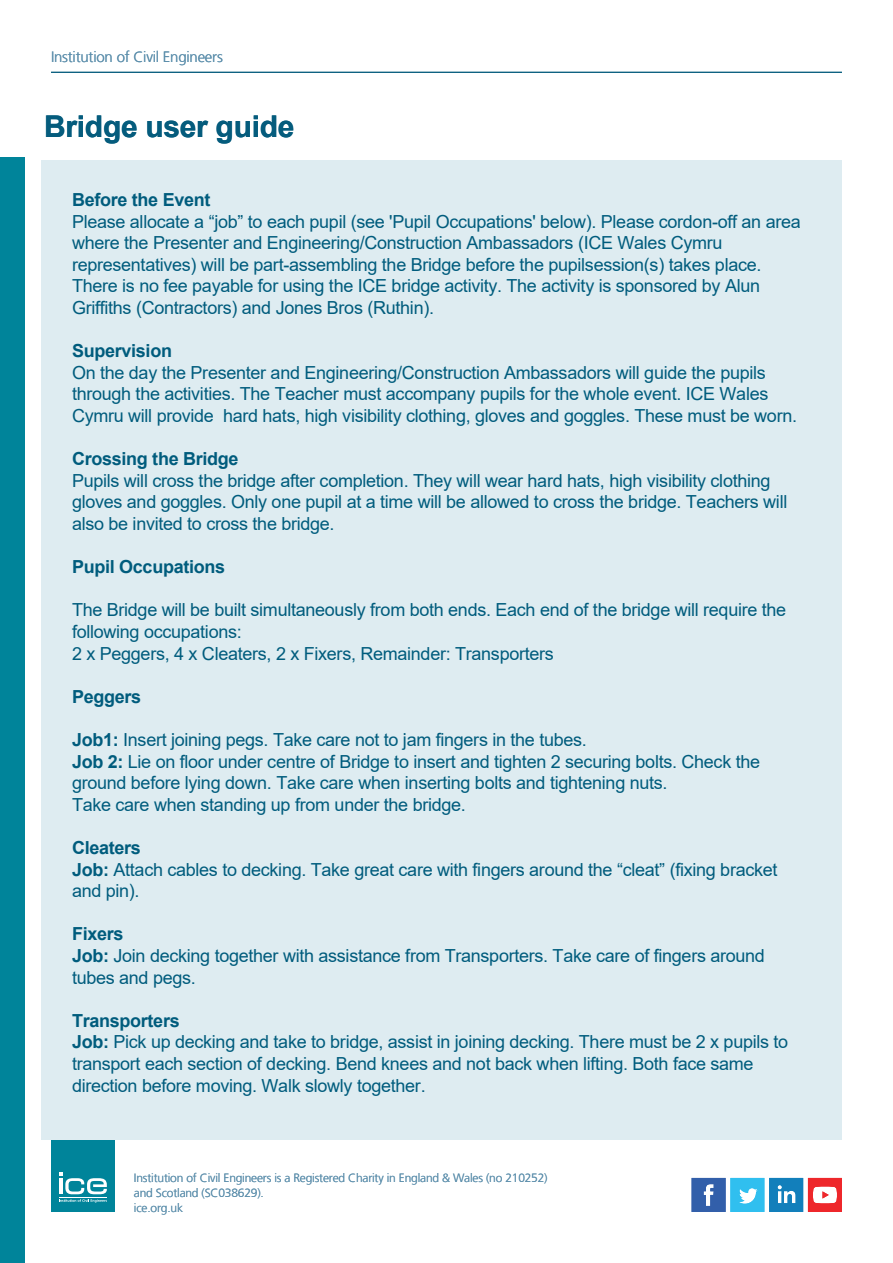
<style>
.page{position:relative;width:893px;height:1263px;background:#fff}
.page>*{position:absolute;margin:0;border:0;box-sizing:border-box;transform-origin:0 0}
.t1{font:700 30px "Arial";letter-spacing:-.01em;color:#055c7d}
.t2{font:18px/21.6px "Arial";letter-spacing:-.015em;color:#005c7d}
.t3{font:700 18px "Arial";letter-spacing:-.015em;color:#005c7d}
.t4{font:300 15px "Frutiger";letter-spacing:-.015em;color:#5d8fac}
.t5{font:300 12px/15px "Frutiger";letter-spacing:-.015em;color:#5d8fac}
.s1{font-weight:700}
</style>
<div class="page">
<div style="left:0;top:157px;width:25px;height:1106px;background:#00849a"></div>
<hr style="left:51px;top:72px;width:791px;height:1px;background:#055c7d">
<div style="left:42px;top:160px;width:800px;height:980px;background:#deecf1"></div>
<svg style="left:692px;top:1178px;width:150px;height:34px"></svg>
<div style="left:51px;top:1141px;width:64px;height:71px;background:#00849a"></div>
<svg style="left:59px;top:1172px;width:48px;height:30px"></svg>
<hr style="left:59px;top:1197px;width:48px;height:1px;background:#fff">
<hr style="left:59px;top:1178px;width:3px;height:16px;background:#fff">
<p class="t4" style="left:51px;top:49px;width:173px">Institution of Civil Engineers</p>
<h1 class="t1" style="left:44px;top:105px;width:252px">Bridge user guide</h1>
<p class="t3" style="left:72px;top:187px;width:140px">Before the Event</p>
<p class="t2" style="left:72px;top:210px;width:730px">Please allocate a “job” to each pupil (see 'Pupil Occupations' below). Please cordon-off an area where the Presenter and Engineering/Construction Ambassadors (ICE Wales Cymru representatives) will be part-assembling the Bridge before the pupilsession(s) takes place.<br>There is no fee payable for using the ICE bridge activity. The activity is sponsored by Alun Griffiths (Contractors) and Jones Bros (Ruthin).</p>
<p class="t3" style="left:72px;top:338px;width:102px">Supervision</p>
<p class="t2" style="left:72px;top:361px;width:727px">On the day the Presenter and Engineering/Construction Ambassadors will guide the pupils through the activities. The Teacher must accompany pupils for the whole event. ICE Wales<br>Cymru will provide hard hats, high visibility clothing, gloves and goggles. These must be worn.</p>
<p class="t3" style="left:72px;top:446px;width:168px">Crossing the Bridge</p>
<p class="t2" style="left:72px;top:469px;width:717px">Pupils will cross the bridge after completion. They will wear hard hats, high visibility clothing gloves and goggles. Only one pupil at a time will be allowed to cross the bridge. Teachers will also be invited to cross the bridge.</p>
<p class="t3" style="left:72px;top:554px;width:155px">Pupil Occupations</p>
<p class="t2" style="left:72px;top:599px;width:716px">The Bridge will be built simultaneously from both ends. Each end of the bridge will require the following occupations:<br>2 x Peggers, 4 x Cleaters, 2 x Fixers, Remainder: Transporters</p>
<p class="t3" style="left:72px;top:684px;width:71px">Peggers</p>
<p class="t2" style="left:72px;top:729px;width:690px"><span class="s1">Job1:</span> Insert joining pegs. Take care not to jam fingers in the tubes.<br><span class="s1">Job 2:</span> Lie on floor under centre of Bridge to insert and tighten 2 securing bolts. Check the ground before lying down. Take care when inserting bolts and tightening nuts.<br>Take care when standing up from under the bridge.</p>
<p class="t2" style="left:72px;top:837px;width:707px"><span class="s1">Cleaters<br>Job:</span> Attach cables to decking. Take great care with fingers around the “cleat” (fixing bracket and pin).</p>
<p class="t2" style="left:72px;top:923px;width:694px"><span class="s1">Fixers<br>Job:</span> Join decking together with assistance from Transporters. Take care of fingers around tubes and pegs.</p>
<p class="t2" style="left:72px;top:1009px;width:718px"><span class="s1">Transporters<br>Job:</span> Pick up decking and take to bridge, assist in joining decking. There must be 2 x pupils to transport each section of decking. Bend knees and not back when lifting. Both face same direction before moving. Walk slowly together.</p>
<p class="t5" style="left:134px;top:1170px;width:415px">Institution of Civil Engineers is a Registered Charity in England &amp; Wales (no 210252) and Scotland (SC038629).<br>ice.org.uk</p>
</div>
